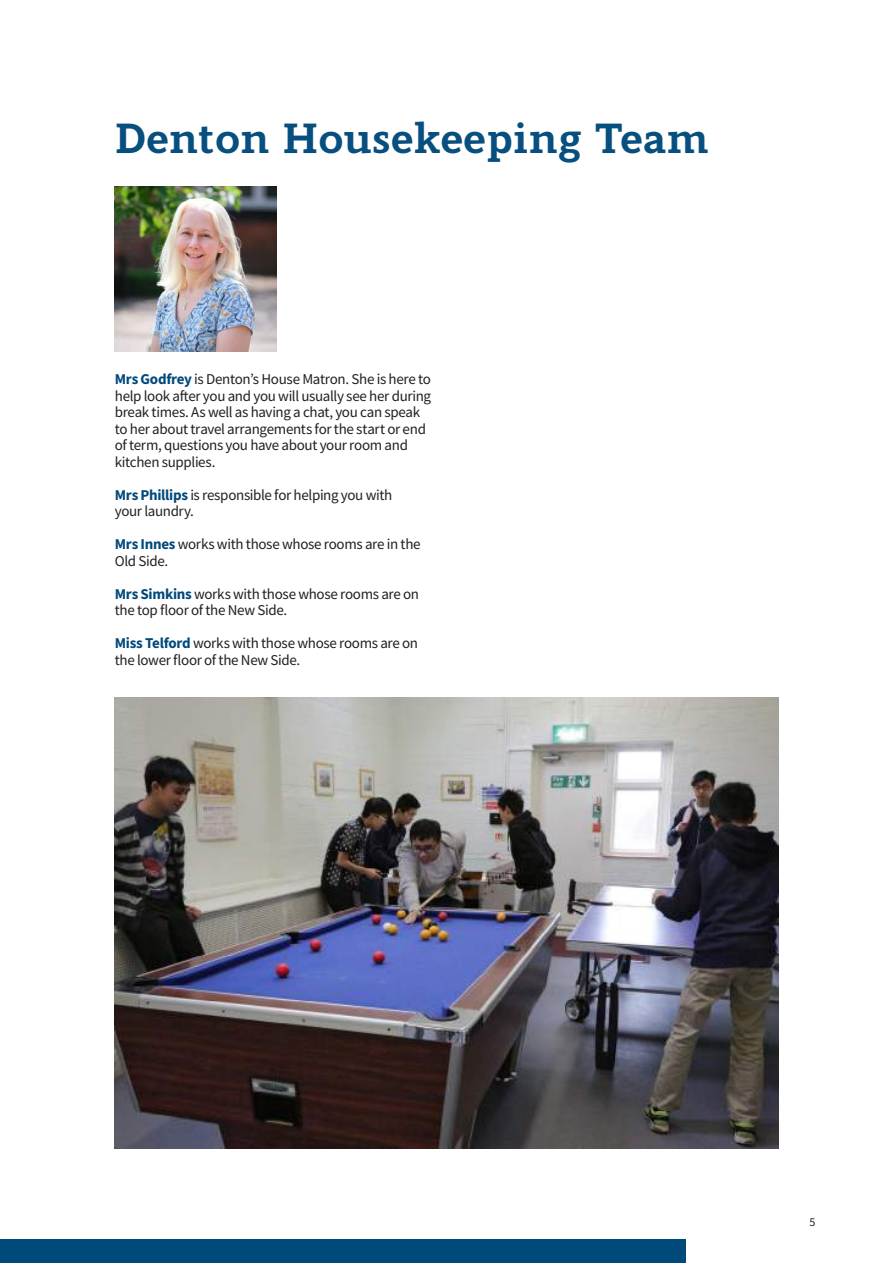
<style>
.page{position:relative;width:893px;height:1263px;background:#fff}
.page>*{position:absolute;margin:0;border:0;box-sizing:border-box;transform-origin:0 0}
.t1{font:800 42px "Modum";color:#074f7f}
.t2{font:15px/16.5px "Source Sans Pro";letter-spacing:-.025em;color:#231f20}
.t3{font:12px "Source Sans Pro";color:#231f20}
.s1{font-weight:700;color:#00497b}
</style>
<div class="page">
<div style="left:0;top:1239px;width:686px;height:24px;background:#00497b"></div>
<img style="left:115px;top:186px;width:161px;height:165px">
<img style="left:115px;top:697px;width:663px;height:451px">
<h1 class="t1" style="left:115px;top:104px;width:596px">Denton Housekeeping Team</h1>
<p class="t2" style="left:115px;top:371px;width:318px"><span class="s1">Mrs Godfrey</span> is Denton’s House Matron. She is here to help look after you and you will usually see her during break times. As well as having a chat, you can speak to her about travel arrangements for the start or end of term, questions you have about your room and kitchen supplies.</p>
<p class="t2" style="left:115px;top:486px;width:279px"><span class="s1">Mrs Phillips</span> is responsible for helping you with your laundry.</p>
<p class="t2" style="left:115px;top:536px;width:307px"><span class="s1">Mrs Innes</span> works with those whose rooms are in the<br>Old Side.</p>
<p class="t2" style="left:115px;top:585px;width:306px"><span class="s1">Mrs Simkins</span> works with those whose rooms are on the top floor of the New Side.</p>
<p class="t2" style="left:115px;top:635px;width:305px"><span class="s1">Miss Telford</span> works with those whose rooms are on the lower floor of the New Side.</p>
<p class="t3" style="left:810px;top:1214px;width:7px">5</p>
</div>
